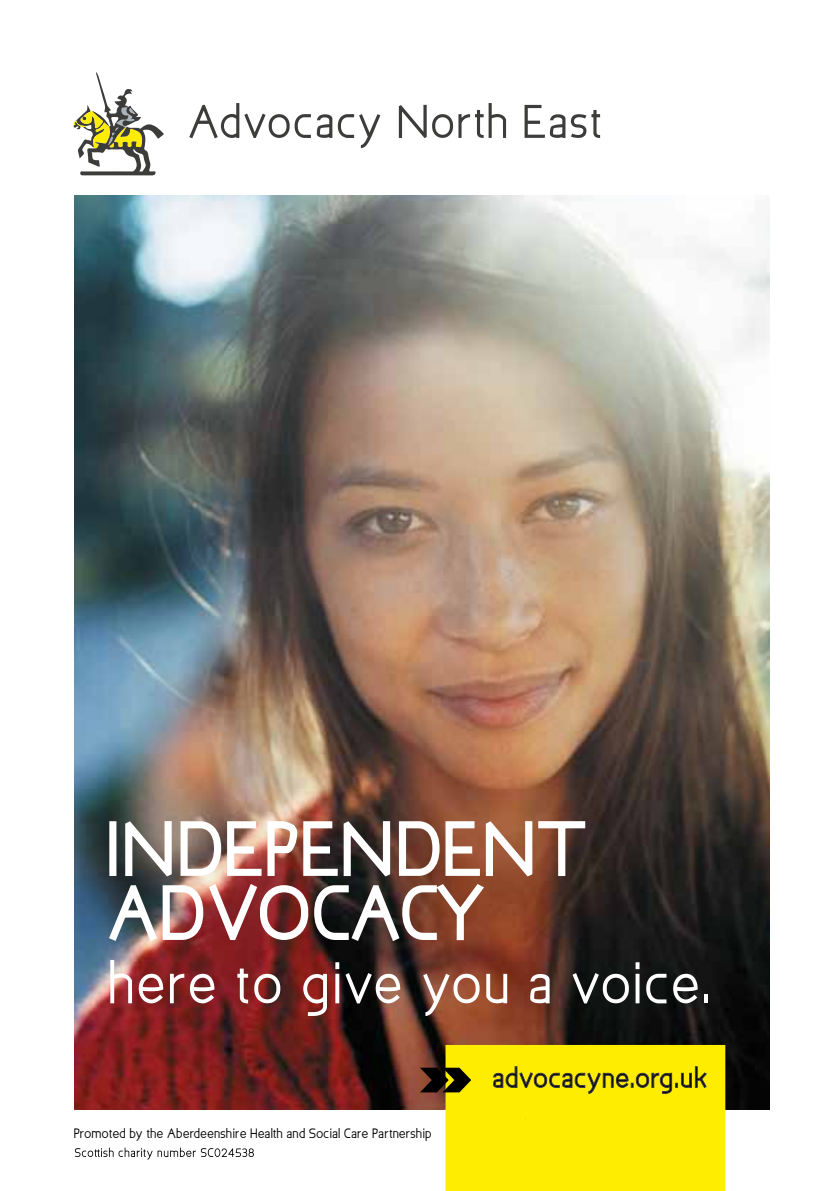
<style>
.page{position:relative;width:840px;height:1191px;background:#fff}
.page>*{position:absolute;margin:0;border:0;box-sizing:border-box;transform-origin:0 0}
.t1{font:700 72px/64px "Bakersfield";color:#fff}
.t2{font:700 56px "Bakersfield";letter-spacing:.01em;color:#fff}
.t3{font:700 13px "Bakersfield";letter-spacing:-.01em;color:#000}
</style>
<div class="page">
<img style="left:74px;top:196px;width:694px;height:913px">
<div style="left:445px;top:1045px;width:280px;height:146px;background:#ffed00"></div>
<svg style="left:492px;top:1065px;width:215px;height:29px;background:#c9bc0a"></svg>
<svg style="left:420px;top:1067px;width:51px;height:25px"></svg>
<svg style="left:75px;top:1147px;width:179px;height:12px"></svg>
<svg style="left:189px;top:103px;width:410px;height:45px"></svg>
<svg style="left:74px;top:72px;width:90px;height:104px"></svg>
<img style="left:108px;top:820px;width:478px;height:122px">
<h1 class="t1" style="left:110px;top:816px;width:483px">INDEPENDENT<br>ADVOCACY</h1>
<h2 class="t2" style="left:110px;top:949px;width:605px">here to give you a voice.</h2>
<p class="t3" style="left:74px;top:1125px;width:359px">Promoted by the Aberdeenshire Health and Social Care Partnership</p>
</div>
